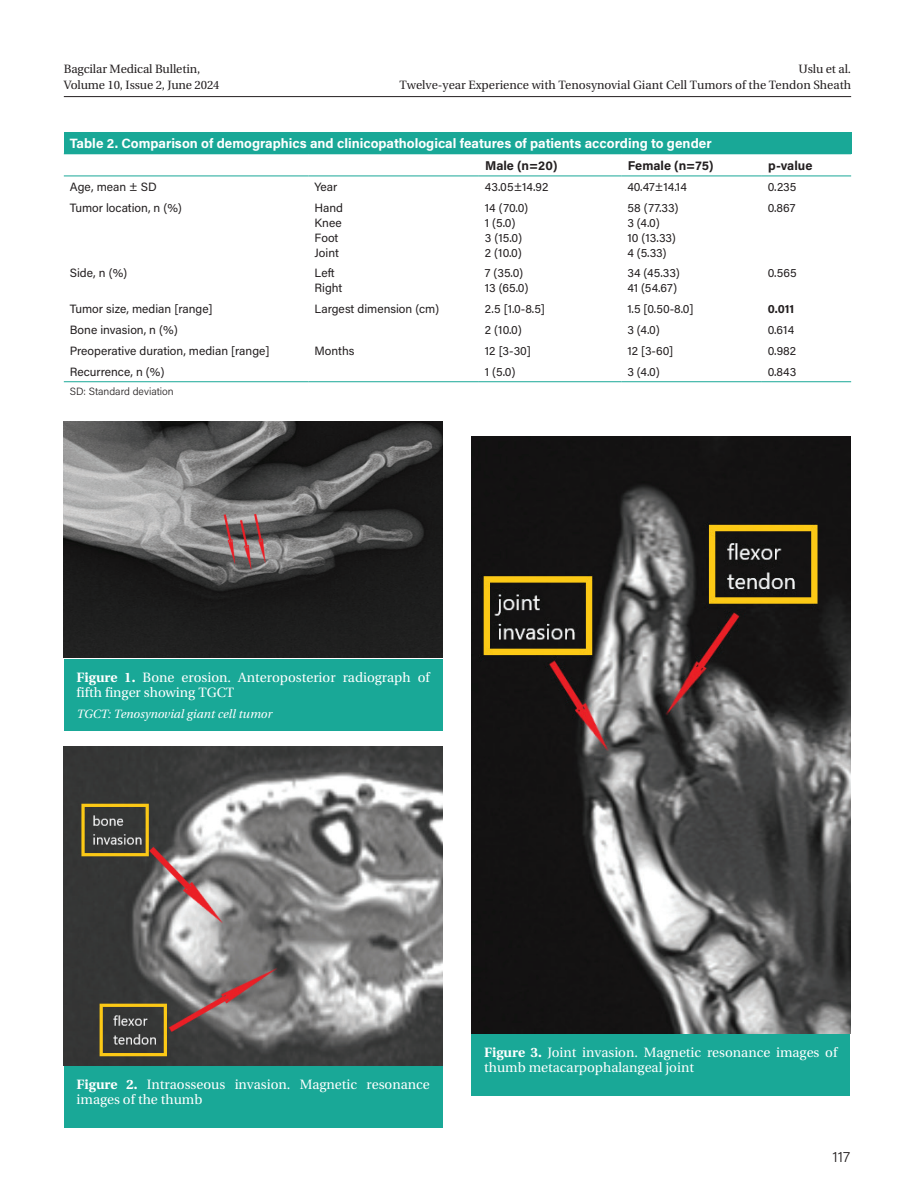
<style>
.page{position:relative;width:915px;height:1191px;background:#fff}
.page>*{position:absolute;margin:0;border:0;box-sizing:border-box;transform-origin:0 0}
.t1{font:300 15px "Acumin Pro";color:#231f20}
.RESİM-ALTI{font:13.5px/15px "Utopia Medium Tr";color:#fff}
.TABLO-BASI{font:700 13.5px "Acumin Pro";color:#fff}
.TABLO-ARA{font:700 12.75px "Acumin Pro";color:#231f20}
.TABLO-YAZI{font:12px "Acumin Pro";color:#231f20}
.t2{font:12px/16.5px "Utopia Medium Tr";color:#231f20;text-align:right}
.RESİM-ALTI-2{font:12px "Utopia Italic Tr";color:#fff}
.TABLO-YAZI-2{font:700 12px "Acumin Pro";color:#231f20}
.TABLO-ALTI{font:300 10.5px "Acumin Pro";color:#231f20}
.s1{font-family:"Utopia Bold Tr"}
</style>
<div class="page">
<hr style="left:64px;top:96px;width:786px;height:1px;background:#231f20">
<img style="left:64px;top:421px;width:378px;height:236px">
<div style="left:64px;top:659px;width:378px;height:72px;background:#19a897"></div>
<img style="left:64px;top:746px;width:378px;height:319px">
<div style="left:64px;top:1066px;width:378px;height:61px;background:#19a897"></div>
<img style="left:471px;top:436px;width:378px;height:597px">
<div style="left:471px;top:1034px;width:378px;height:61px;background:#19a897"></div>
<div style="left:64px;top:132px;width:786px;height:22px;background:#19a897"></div>
<hr style="left:64px;top:175px;width:244px;height:1px;background:#19a897">
<hr style="left:308px;top:175px;width:170px;height:1px;background:#19a897">
<hr style="left:478px;top:175px;width:143px;height:1px;background:#19a897">
<hr style="left:621px;top:175px;width:140px;height:1px;background:#19a897">
<hr style="left:761px;top:175px;width:89px;height:1px;background:#19a897">
<hr style="left:64px;top:381px;width:244px;height:1px;background:#19a897">
<hr style="left:308px;top:381px;width:170px;height:1px;background:#19a897">
<hr style="left:478px;top:381px;width:143px;height:1px;background:#19a897">
<hr style="left:621px;top:381px;width:140px;height:1px;background:#19a897">
<hr style="left:761px;top:381px;width:89px;height:1px;background:#19a897">
<p class="t2" style="left:64px;top:60px;width:157px;text-align:left">Bagcilar Medical Bulletin,<br>Volume 10, Issue 2, June 2024</p>
<p class="t2" style="left:399px;top:60px;width:453px">Uslu et al.<br>Twelve-year Experience with Tenosynovial Giant Cell Tumors of the Tendon Sheath</p>
<p class="TABLO-BASI" style="left:70px;top:134px;width:643px">Table 2. Comparison of demographics and clinicopathological features of patients according to gender</p>
<p class="TABLO-ARA" style="left:485px;top:156px;width:74px">Male (n=20)</p>
<p class="TABLO-ARA" style="left:627px;top:156px;width:87px">Female (n=75)</p>
<p class="TABLO-ARA" style="left:768px;top:156px;width:46px">p-value</p>
<p class="TABLO-YAZI" style="left:70px;top:178px;width:88px">Age, mean ± SD</p>
<p class="TABLO-YAZI" style="left:314px;top:178px;width:24px">Year</p>
<p class="TABLO-YAZI" style="left:484px;top:178px;width:65px">43.05±14.92</p>
<p class="TABLO-YAZI" style="left:627px;top:178px;width:61px">40.47±14.14</p>
<p class="TABLO-YAZI" style="left:767px;top:178px;width:30px">0.235</p>
<p class="TABLO-YAZI" style="left:70px;top:199px;width:114px">Tumor location, n (%)</p>
<p class="TABLO-YAZI" style="left:314px;top:199px;width:30px">Hand</p>
<p class="TABLO-YAZI" style="left:314px;top:214px;width:29px">Knee</p>
<p class="TABLO-YAZI" style="left:314px;top:229px;width:25px">Foot</p>
<p class="TABLO-YAZI" style="left:314px;top:244px;width:26px">Joint</p>
<p class="TABLO-YAZI" style="left:484px;top:199px;width:45px">14 (70.0)</p>
<p class="TABLO-YAZI" style="left:484px;top:214px;width:32px">1 (5.0)</p>
<p class="TABLO-YAZI" style="left:484px;top:229px;width:39px">3 (15.0)</p>
<p class="TABLO-YAZI" style="left:484px;top:244px;width:38px">2 (10.0)</p>
<p class="TABLO-YAZI" style="left:627px;top:199px;width:53px">58 (77.33)</p>
<p class="TABLO-YAZI" style="left:627px;top:214px;width:34px">3 (4.0)</p>
<p class="TABLO-YAZI" style="left:627px;top:229px;width:50px">10 (13.33)</p>
<p class="TABLO-YAZI" style="left:627px;top:244px;width:41px">4 (5.33)</p>
<p class="TABLO-YAZI" style="left:767px;top:199px;width:29px">0.867</p>
<p class="TABLO-YAZI" style="left:70px;top:265px;width:59px">Side, n (%)</p>
<p class="TABLO-YAZI" style="left:314px;top:265px;width:22px">Left</p>
<p class="TABLO-YAZI" style="left:314px;top:280px;width:29px">Right</p>
<p class="TABLO-YAZI" style="left:484px;top:265px;width:40px">7 (35.0)</p>
<p class="TABLO-YAZI" style="left:484px;top:280px;width:45px">13 (65.0)</p>
<p class="TABLO-YAZI" style="left:627px;top:265px;width:54px">34 (45.33)</p>
<p class="TABLO-YAZI" style="left:627px;top:280px;width:51px">41 (54.67)</p>
<p class="TABLO-YAZI" style="left:767px;top:265px;width:30px">0.565</p>
<p class="TABLO-YAZI" style="left:70px;top:301px;width:144px">Tumor size, median [range]</p>
<p class="TABLO-YAZI" style="left:314px;top:301px;width:126px">Largest dimension (cm)</p>
<p class="TABLO-YAZI" style="left:484px;top:301px;width:62px">2.5 [1.0-8.5]</p>
<p class="TABLO-YAZI" style="left:627px;top:301px;width:68px">1.5 [0.50-8.0]</p>
<p class="TABLO-YAZI-2" style="left:767px;top:300px;width:28px">0.011</p>
<p class="TABLO-YAZI" style="left:70px;top:321px;width:109px">Bone invasion, n (%)</p>
<p class="TABLO-YAZI" style="left:484px;top:321px;width:38px">2 (10.0)</p>
<p class="TABLO-YAZI" style="left:627px;top:321px;width:34px">3 (4.0)</p>
<p class="TABLO-YAZI" style="left:767px;top:321px;width:28px">0.614</p>
<p class="TABLO-YAZI" style="left:70px;top:342px;width:201px">Preoperative duration, median [range]</p>
<p class="TABLO-YAZI" style="left:314px;top:342px;width:41px">Months</p>
<p class="TABLO-YAZI" style="left:484px;top:342px;width:47px">12 [3-30]</p>
<p class="TABLO-YAZI" style="left:627px;top:342px;width:48px">12 [3-60]</p>
<p class="TABLO-YAZI" style="left:767px;top:342px;width:30px">0.982</p>
<p class="TABLO-YAZI" style="left:70px;top:363px;width:96px">Recurrence, n (%)</p>
<p class="TABLO-YAZI" style="left:484px;top:363px;width:32px">1 (5.0)</p>
<p class="TABLO-YAZI" style="left:627px;top:363px;width:34px">3 (4.0)</p>
<p class="TABLO-YAZI" style="left:767px;top:363px;width:30px">0.843</p>
<p class="TABLO-ALTI" style="left:70px;top:384px;width:105px">SD: Standard deviation</p>
<p class="RESİM-ALTI" style="left:77px;top:670px;width:354px"><span class="s1">Figure 1.</span> Bone erosion. Anteroposterior radiograph of fifth finger showing TGCT</p>
<p class="RESİM-ALTI-2" style="left:77px;top:707px;width:197px">TGCT: Tenosynovial giant cell tumor</p>
<p class="RESİM-ALTI" style="left:77px;top:1076px;width:354px"><span class="s1">Figure 2.</span> Intraosseous invasion. Magnetic resonance images of the thumb</p>
<p class="RESİM-ALTI" style="left:484px;top:1044px;width:354px"><span class="s1">Figure 3.</span> Joint invasion. Magnetic resonance images of thumb metacarpophalangeal joint</p>
<p class="t1" style="left:832px;top:1146px;width:19px">117</p>
</div>
